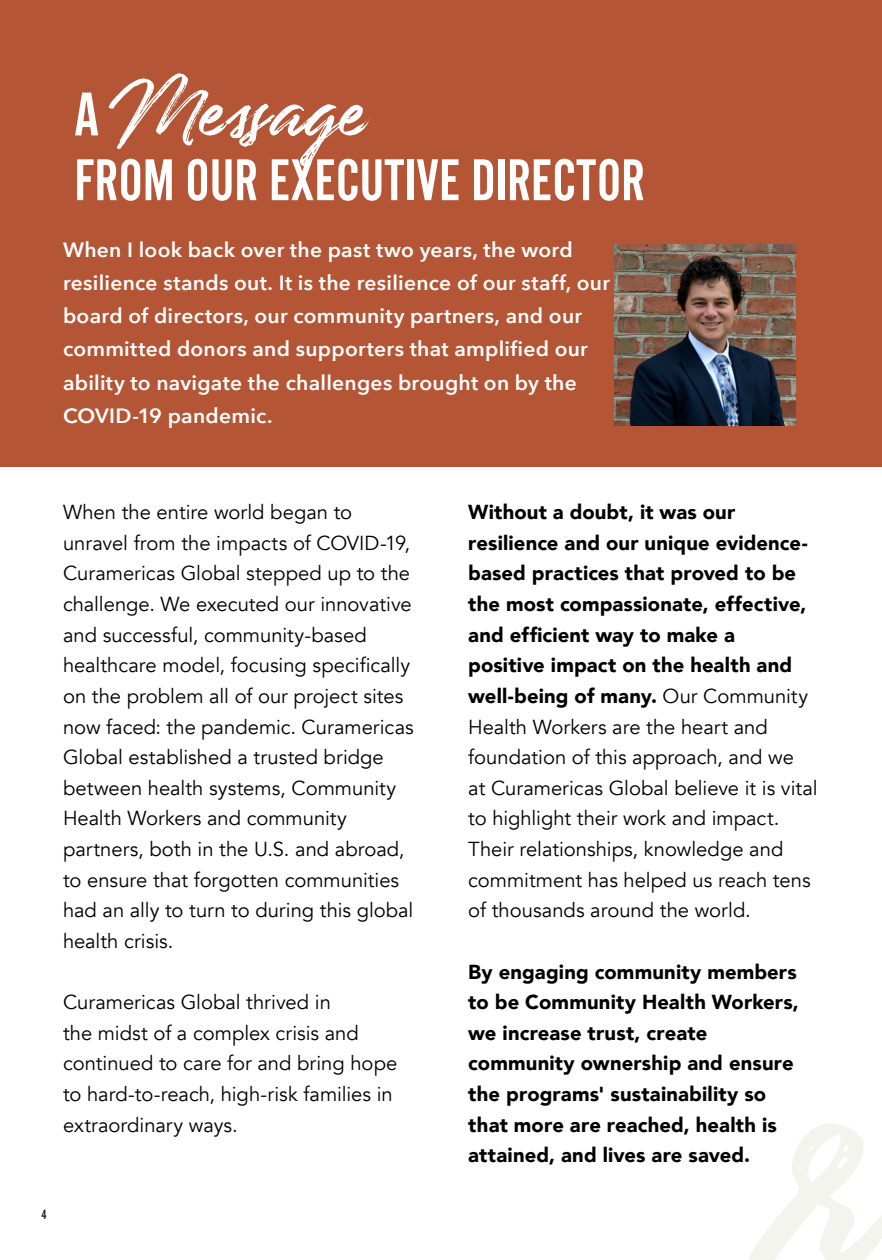
<style>
.page{position:relative;width:882px;height:1260px;background:#fff}
.page>*{position:absolute;margin:0;border:0;box-sizing:border-box;transform-origin:0 0}
.t1{font:61.25px/64.8px "Alternate Got No 2 D";color:#fff}
.t2{font:600 20.65px/33.2px "Avenir Next";letter-spacing:.015em;color:#fff}
.t3{font:20.3px/30.6px "Avenir";color:#000}
.t4{font:900 20.3px/30.6px "Avenir";letter-spacing:.005em;color:#000}
.t5{font:14px "Alternate Got No 2 D";color:#231f20}
.s1{font-family:"Bebas Neue"}
.s2{font-family:"Underland"}
.s3{font-weight:900}
</style>
<div class="page">
<svg style="left:749px;top:1123px;width:133px;height:137px"></svg>
<div style="left:0;top:0;width:882px;height:466px;background:#b45536"></div>
<img style="left:615px;top:244px;width:181px;height:181px">
<p class="t1" style="left:74px;top:83px;width:572px"><span class="s1">A</span> <span class="s2">Message<br></span>FROM OUR EXECUTIVE DIRECTOR</p>
<p class="t2" style="left:63px;top:232px;width:548px">When I look back over the past two years, the word resilience stands out. It is the resilience of our staff, our board of directors, our community partners, and our committed donors and supporters that amplified our ability to navigate the challenges brought on by the COVID-19 pandemic.</p>
<p class="t3" style="left:63px;top:497px;width:350px">When the entire world began to unravel from the impacts of COVID-19, Curamericas Global stepped up to the challenge. We executed our innovative and successful, community-based</p>
<p class="t3" style="left:63px;top:650px;width:352px">healthcare model, focusing specifically on the problem all of our project sites now faced: the pandemic. Curamericas Global established a trusted bridge between health systems, Community Health Workers and community partners, both in the U.S. and abroad, to ensure that forgotten communities had an ally to turn to during this global health crisis.</p>
<p class="t3" style="left:63px;top:987px;width:336px">Curamericas Global thrived in<br>the midst of a complex crisis and continued to care for and bring hope to hard-to-reach, high-risk families in extraordinary ways.</p>
<p class="t5" style="left:42px;top:1208px;width:7px">4</p>
<p class="t3" style="left:468px;top:497px;width:351px"><span class="s3">Without a doubt, it was our resilience and our unique evidence&shy;based practices that proved to be the most compassionate, effective, and efficient way to make a<br>positive impact on the health and well-being of many.</span> Our Community Health Workers are the heart and foundation of this approach, and we<br>at Curamericas Global believe it is vital to highlight their work and impact.<br>Their relationships, knowledge and commitment has helped us reach tens of thousands around the world.</p>
<p class="t4" style="left:468px;top:956px;width:332px">By engaging community members to be Community Health Workers, we increase trust, create community ownership and ensure the programs' sustainability so that more are reached, health is attained, and lives are saved.</p>
</div>
